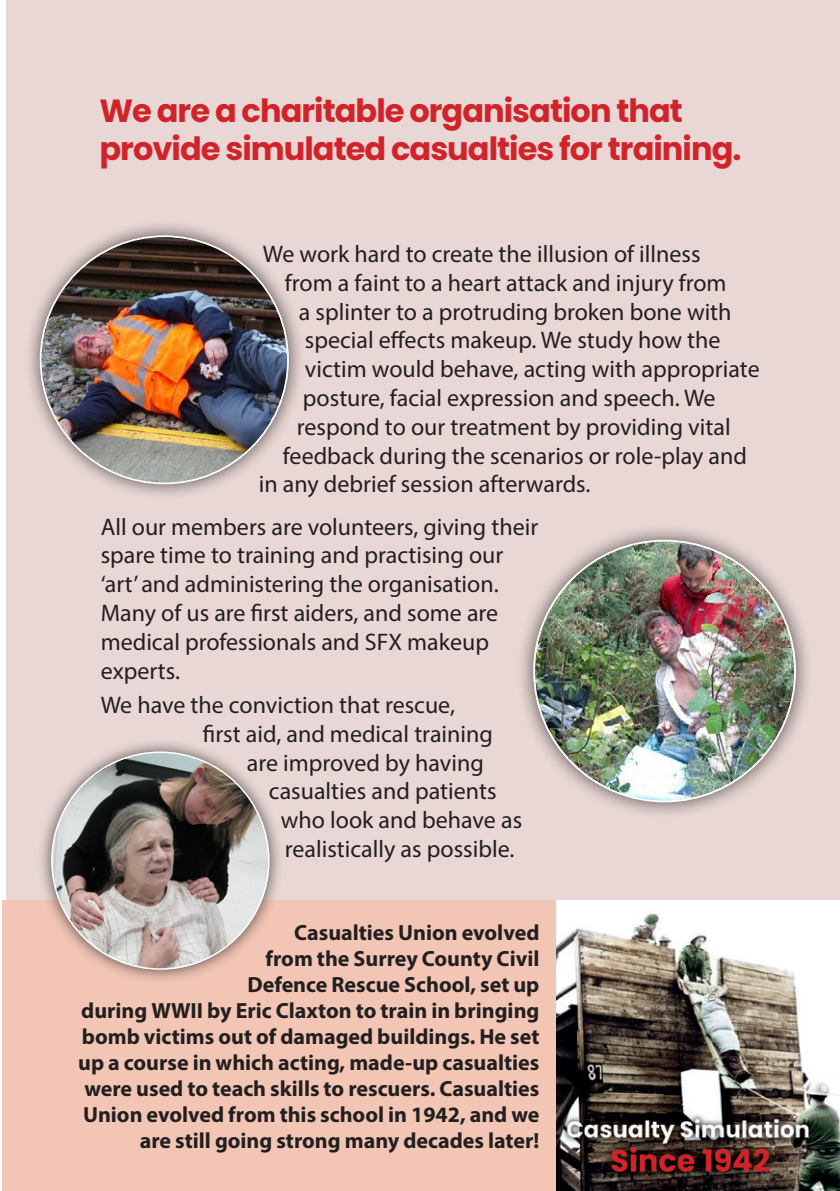
<style>
.page{position:relative;width:840px;height:1191px;background:#fff}
.page>*{position:absolute;margin:0;border:0;box-sizing:border-box;transform-origin:0 0}
.Paragraph_Style_9{font:700 32px/38.4px "Poppins";letter-spacing:-.03em;color:#d1232a}
.Paragraph_Style_2{font:24px/28.8px "Myriad Pro";color:#231f20}
.Paragraph_Style_2-2{font:700 22px/26px "Myriad Pro";color:#231f20;text-align:right}
</style>
<div class="page">
<div style="left:7px;top:0;width:832px;height:1191px;background:#e8d7d4"></div>
<div style="left:515px;top:522px;width:298px;height:298px;background:#231f20;opacity:.75"></div>
<img style="left:533px;top:540px;width:261px;height:261px;border-radius:130px">
<div style="left:23px;top:219px;width:282px;height:281px;background:#231f20;opacity:.75"></div>
<img style="left:41px;top:236px;width:247px;height:247px;border-radius:124px">
<div style="left:3px;top:900px;width:836px;height:291px;background:#f2c5b4"></div>
<div style="left:37px;top:737px;width:246px;height:246px;background:#231f20;opacity:.75"></div>
<img style="left:52px;top:752px;width:217px;height:217px;border-radius:108px">
<img style="left:556px;top:901px;width:283px;height:290px">
<p class="Paragraph_Style_9" style="left:99px;top:91px;width:643px">We are a charitable organisation that provide simulated casualties for training.</p>
<p class="Paragraph_Style_2" style="left:263px;top:239px;width:439px">We work hard to create the illusion of illness</p>
<p class="Paragraph_Style_2" style="left:285px;top:268px;width:443px">from a faint to a heart attack and injury from</p>
<p class="Paragraph_Style_2" style="left:299px;top:297px;width:434px">a splinter to a protruding broken bone with</p>
<p class="Paragraph_Style_2" style="left:305px;top:325px;width:417px">special effects makeup. We study how the</p>
<p class="Paragraph_Style_2" style="left:305px;top:354px;width:456px">victim would behave, acting with appropriate</p>
<p class="Paragraph_Style_2" style="left:303px;top:383px;width:414px">posture, facial expression and speech. We</p>
<p class="Paragraph_Style_2" style="left:297px;top:412px;width:435px">respond to our treatment by providing vital</p>
<p class="Paragraph_Style_2" style="left:283px;top:441px;width:465px">feedback during the scenarios or role-play and</p>
<p class="Paragraph_Style_2" style="left:259px;top:469px;width:333px">in any debrief session afterwards.</p>
<p class="Paragraph_Style_2" style="left:101px;top:511px;width:439px">All our members are volunteers, giving their spare time to training and practising our ‘art’ and administering the organisation.<br>Many of us are first aiders, and some are medical professionals and SFX makeup experts.</p>
<p class="Paragraph_Style_2" style="left:101px;top:690px;width:355px">We have the conviction that rescue,</p>
<p class="Paragraph_Style_2" style="left:203px;top:719px;width:291px">first aid, and medical training</p>
<p class="Paragraph_Style_2" style="left:247px;top:748px;width:238px">are improved by having</p>
<p class="Paragraph_Style_2" style="left:269px;top:776px;width:229px">casualties and patients</p>
<p class="Paragraph_Style_2" style="left:281px;top:805px;width:242px">who look and behave as</p>
<p class="Paragraph_Style_2" style="left:285px;top:834px;width:231px">realistically as possible.</p>
<p class="Paragraph_Style_2-2" style="left:78px;top:919px;width:462px">Casualties Union evolved<br>from the Surrey County Civil<br>Defence Rescue School, set up<br>during WWII by Eric Claxton to train in bringing bomb victims out of damaged buildings. He set up a course in which acting, made-up casualties were used to teach skills to rescuers. Casualties Union evolved from this school in 1942, and we are still going strong many decades later!</p>
</div>
